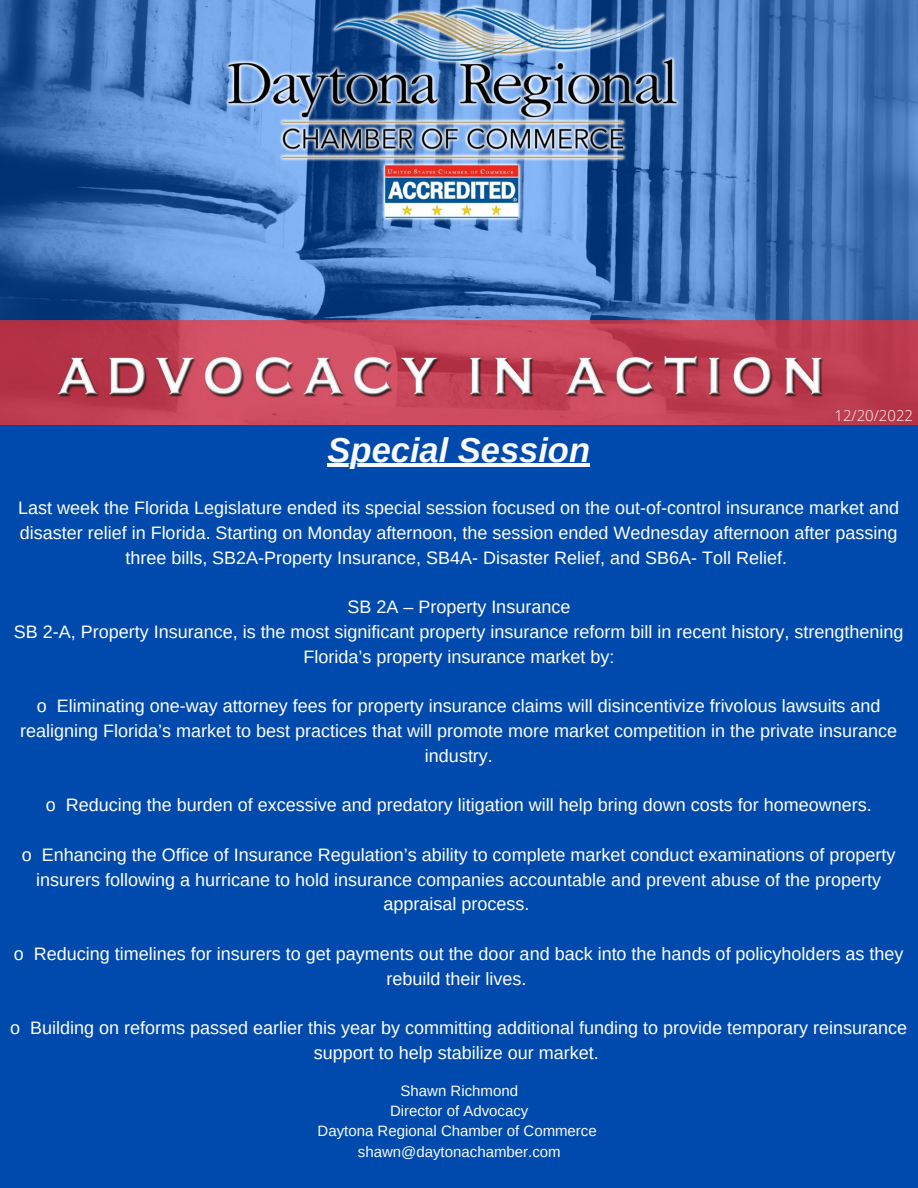
<style>
.page{position:relative;width:918px;height:1188px;background:#004aad}
.page>*{position:absolute;margin:0;border:0;box-sizing:border-box;transform-origin:0 0}
.t1{font:italic 700 34.5px "Arimo";color:#fafafa}
.t2{font:18px/24.8px "Arimo";color:#fff;text-align:center}
.t3{font:15px/20.2px "Arimo";color:#fafafa;text-align:center}
.t4{font:300 15px "Open Sans";color:#fafafa}
</style>
<div class="page">
<img style="left:0;top:0;width:917px;height:424px">
<hr style="left:328px;top:463px;width:262px;height:4px;background:#fafafa">
<h1 class="t1" style="left:328px;top:431px;width:264px">Special Session</h1>
<p class="t4" style="left:834px;top:405px;width:80px">12/20/2022</p>
<p class="t2" style="left:18px;top:496px;width:882px">Last week the Florida Legislature ended its special session focused on the out-of-control insurance market and disaster relief in Florida. Starting on Monday afternoon, the session ended Wednesday afternoon after passing three bills, SB2A-Property Insurance, SB4A- Disaster Relief, and SB6A- Toll Relief.</p>
<p class="t2" style="left:14px;top:595px;width:891px">SB 2A – Property Insurance<br>SB 2-A, Property Insurance, is the most significant property insurance reform bill in recent history, strengthening<br>Florida’s property insurance market by:</p>
<p class="t2" style="left:20px;top:694px;width:878px">o Eliminating one-way attorney fees for property insurance claims will disincentivize frivolous lawsuits and realigning Florida’s market to best practices that will promote more market competition in the private insurance industry.</p>
<p class="t2" style="left:46px;top:793px;width:827px">o Reducing the burden of excessive and predatory litigation will help bring down costs for homeowners.</p>
<p class="t2" style="left:22px;top:842px;width:875px">o Enhancing the Office of Insurance Regulation’s ability to complete market conduct examinations of property insurers following a hurricane to hold insurance companies accountable and prevent abuse of the property appraisal process.</p>
<p class="t2" style="left:14px;top:941px;width:891px">o Reducing timelines for insurers to get payments out the door and back into the hands of policyholders as they rebuild their lives.</p>
<p class="t2" style="left:10px;top:1016px;width:898px">o Building on reforms passed earlier this year by committing additional funding to provide temporary reinsurance support to help stabilize our market.</p>
<p class="t3" style="left:318px;top:1080px;width:281px">Shawn Richmond<br>Director of Advocacy<br>Daytona Regional Chamber of Commerce shawn@daytonachamber.com</p>
</div>
